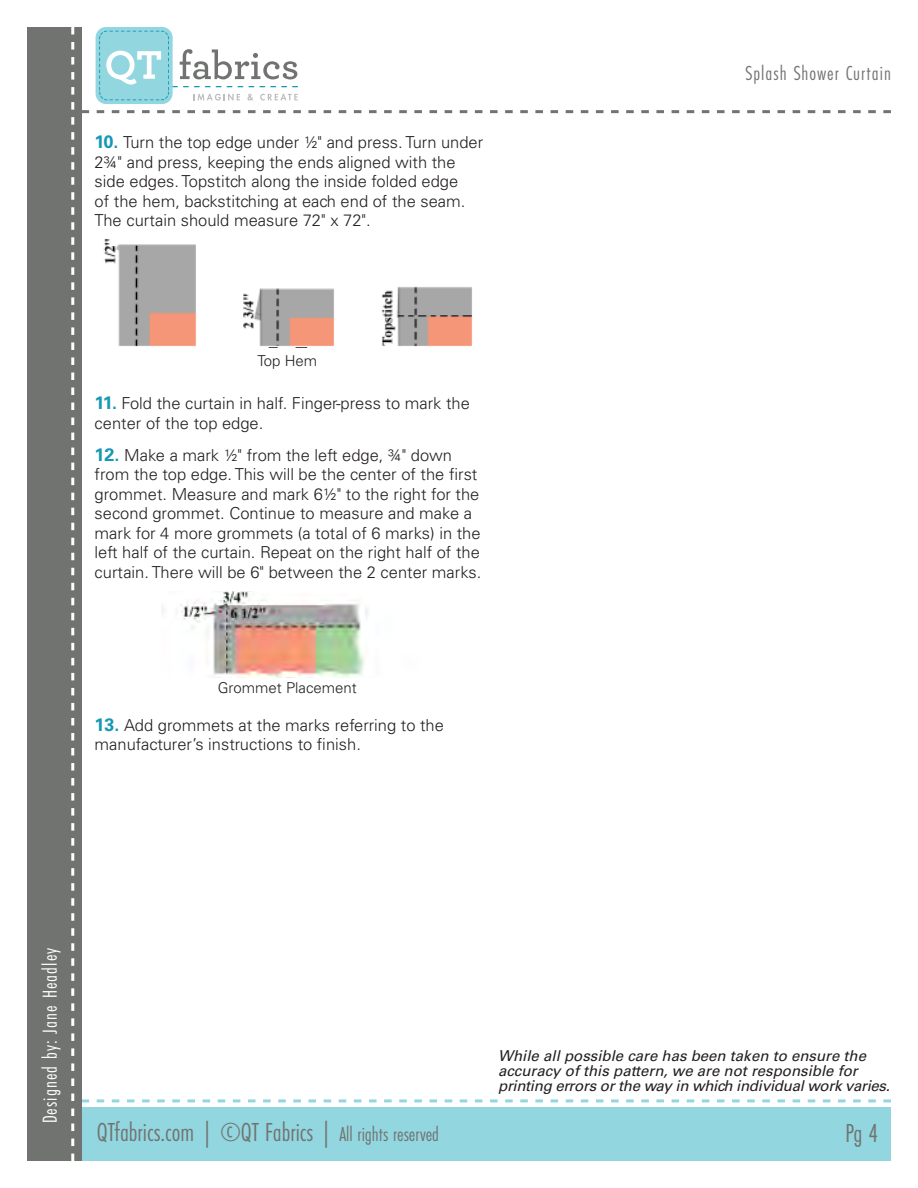
<style>
.page{position:relative;width:918px;height:1188px;background:#fff}
.page>*{position:absolute;margin:0;border:0;box-sizing:border-box;transform-origin:0 0}
.t1{font:27px "Futura PT Cond";color:#717371}
.t2{font:21px "Futura PT Cond";letter-spacing:.05em;color:#fff}
.t3{font:21px "Futura PT Cond";letter-spacing:.05em;color:#717371}
.t4{font:300 16.5px/19.5px "Univers LT Std";color:#231f20}
.t5{font:italic 15px/15px "Univers LT Std";color:#231f20}
.t6{font:300 15px "Univers LT Std";color:#231f20}
.s1{font-weight:700;font-size:18px;color:#1798b6}
.s2{font-size:21px}
</style>
<div class="page">
<svg style="left:82px;top:110px;width:809px;height:3px"></svg>
<div style="left:71px;top:1107px;width:820px;height:54px;background:#92d6df"></div>
<svg style="left:82px;top:1099px;width:809px;height:3px"></svg>
<div style="left:27px;top:27px;width:55px;height:1134px;background:#717371"></div>
<svg style="left:71px;top:27px;width:3px;height:1134px"></svg>
<div style="left:96px;top:27px;width:77px;height:77px;background:#92d6df;border-radius:11px"></div>
<svg style="left:99px;top:31px;width:199px;height:70px"></svg>
<img style="left:103px;top:239px;width:370px;height:109px">
<img style="left:161px;top:592px;width:207px;height:85px">
<p class="t4" style="left:95px;top:132px;width:390px"><span class="s1">10.</span> Turn the top edge under ½" and press. Turn under 2¾" and press, keeping the ends aligned with the side edges. Topstitch along the inside folded edge<br>of the hem, backstitching at each end of the seam.<br>The curtain should measure 72" x 72".</p>
<p class="t6" style="left:257px;top:351px;width:61px">Top Hem</p>
<p class="t4" style="left:95px;top:394px;width:377px"><span class="s1">11.</span> Fold the curtain in half. Finger-press to mark the center of the top edge.</p>
<p class="t4" style="left:95px;top:445px;width:388px"><span class="s1">12.</span> Make a mark ½" from the left edge, ¾" down from the top edge. This will be the center of the first grommet. Measure and mark 6½" to the right for the second grommet. Continue to measure and make a mark for 4 more grommets (a total of 6 marks) in the left half of the curtain. Repeat on the right half of the curtain. There will be 6" between the 2 center marks.</p>
<p class="t6" style="left:218px;top:678px;width:141px">Grommet Placement</p>
<p class="t4" style="left:95px;top:715px;width:351px"><span class="s1">13.</span> Add grommets at the marks referring to the manufacturer’s instructions to finish.</p>
<p class="t3" style="left:746px;top:61px;width:147px">Splash Shower Curtain</p>
<p class="t2" style="left:38px;top:1123px;width:177px;rotate:-90deg">Designed by: Jane Headley</p>
<p class="t5" style="left:498px;top:1048px;width:393px">While all possible care has been taken to ensure the accuracy of this pattern, we are not responsible for printing errors or the way in which individual work varies.</p>
<h1 class="t1" style="left:97px;top:1116px;width:344px">QTfabrics.com | ©QT Fabrics | <span class="s2">All rights reserved</span></h1>
<h1 class="t1" style="left:845px;top:1117px;width:35px">Pg 4</h1>
</div>
